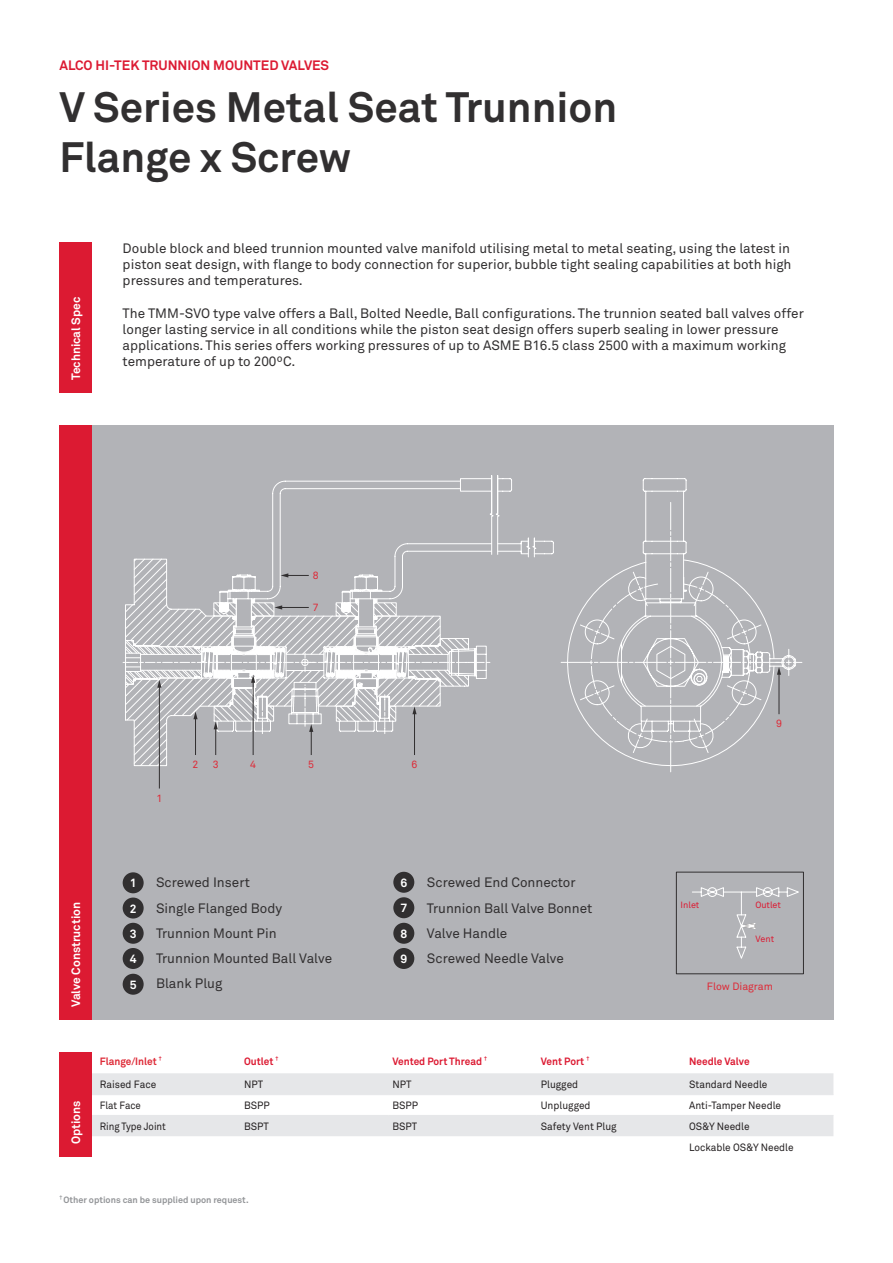
<style>
.page{position:relative;width:893px;height:1263px;background:#fff}
.page>*{position:absolute;margin:0;border:0;box-sizing:border-box;transform-origin:0 0}
.t1{font:700 42px/50.4px "Akkurat";color:#312f30}
.t2{font:13.5px/25.2px "Akkurat";color:#312f30}
.t3{font:700 13.5px "Akkurat";color:#dc1a32}
.t4{font:700 12px/25.2px "Akkurat";color:#fff;text-align:justify}
.t5{font:10.5px/20.7px "Akkurat";color:#231f20;scale:.96 1}
.t6{font:700 10.5px "Akkurat";color:#dc1a32;scale:.96 1}
.t7{font:10.5px "Akkurat";color:#231f20;scale:.92 1}
.t8{font:10.5px "Akkurat";color:#de2a37}
.t9{font:700 10.5px "Akkurat";color:#de2a37;scale:.96 1}
.t10{font:700 9px "Akkurat";color:#939598}
.t11{font:9px "Akkurat";color:#dc1a32}
.t12{font:700 5.25px "Akkurat";color:#939598}
</style>
<div class="page">
<div style="left:92px;top:425px;width:741px;height:595px;background:#b2b3b7"></div>
<svg style="left:272px;top:478px;width:415px;height:24px"></svg>
<svg style="left:272px;top:502px;width:415px;height:271px"></svg>
<svg style="left:122px;top:597px;width:681px;height:137px"></svg>
<hr style="left:159px;top:686px;width:1px;height:102px;background:#312f30">
<svg style="left:561px;top:559px;width:235px;height:209px"></svg>
<svg style="left:124px;top:558px;width:346px;height:208px"></svg>
<div style="left:123px;top:897px;width:21px;height:21px;background:#312f30;border-radius:50%"></div>
<div style="left:123px;top:923px;width:21px;height:21px;background:#312f30;border-radius:50%"></div>
<div style="left:123px;top:948px;width:21px;height:21px;background:#312f30;border-radius:50%"></div>
<div style="left:393px;top:897px;width:21px;height:21px;background:#312f30;border-radius:50%"></div>
<div style="left:393px;top:872px;width:21px;height:21px;background:#312f30;border-radius:50%"></div>
<div style="left:393px;top:923px;width:21px;height:21px;background:#312f30;border-radius:50%"></div>
<div style="left:393px;top:948px;width:21px;height:21px;background:#312f30;border-radius:50%"></div>
<div style="left:123px;top:974px;width:21px;height:21px;background:#312f30;border-radius:50%"></div>
<div style="left:123px;top:872px;width:21px;height:21px;background:#312f30;border-radius:50%"></div>
<svg style="left:92px;top:1073px;width:741px;height:63px;fill:#e6e7e9"></svg>
<hr style="left:92px;top:1094px;width:148px;height:1px;background:#e6e7e9">
<hr style="left:240px;top:1094px;width:148px;height:1px;background:#e6e7e9">
<hr style="left:388px;top:1094px;width:149px;height:1px;background:#e6e7e9">
<hr style="left:537px;top:1094px;width:148px;height:1px;background:#e6e7e9">
<hr style="left:685px;top:1094px;width:148px;height:1px;background:#e6e7e9">
<hr style="left:92px;top:1115px;width:148px;height:1px;background:#e6e7e9">
<hr style="left:240px;top:1115px;width:148px;height:1px;background:#e6e7e9">
<hr style="left:388px;top:1115px;width:149px;height:1px;background:#e6e7e9">
<hr style="left:537px;top:1115px;width:148px;height:1px;background:#e6e7e9">
<hr style="left:685px;top:1115px;width:148px;height:1px;background:#e6e7e9">
<div style="left:60px;top:242px;width:32px;height:151px;background:#dc1a32"></div>
<div style="left:60px;top:425px;width:32px;height:595px;background:#dc1a32"></div>
<div style="left:60px;top:1052px;width:32px;height:105px;background:#dc1a32"></div>
<svg style="left:692px;top:887px;width:107px;height:72px"></svg>
<div style="left:676px;top:872px;width:128px;height:102px;border:1px solid #312f30"></div>
<p class="t3" style="left:60px;top:57px;width:271px">ALCO HI-TEK TRUNNION MOUNTED VALVES</p>
<h1 class="t1" style="left:60px;top:82px;width:559px">V Series Metal Seat Trunnion<br>Flange x Screw</h1>
<p class="t4" style="left:63px;top:380px;width:85px;rotate:-90deg">Technical Spec</p>
<p class="t2" style="left:123px;top:240px;width:670px;line-height:16.2px;text-align:justify">Double block and bleed trunnion mounted valve manifold utilising metal to metal seating, using the latest in piston seat design, with flange to body connection for superior, bubble tight sealing capabilities at both high pressures and temperatures.</p>
<p class="t2" style="left:123px;top:305px;width:683px;line-height:16.2px">The TMM-SVO type valve offers a Ball, Bolted Needle, Ball configurations. The trunnion seated ball valves offer longer lasting service in all conditions while the piston seat design offers superb sealing in lower pressure applications. This series offers working pressures of up to ASME B16.5 class 2500 with a maximum working temperature of up to 200ºC.</p>
<p class="t8" style="left:313px;top:569px;width:7px">8</p>
<p class="t8" style="left:313px;top:601px;width:7px">7</p>
<p class="t8" style="left:156px;top:792px;width:7px">1</p>
<p class="t8" style="left:193px;top:758px;width:7px">2</p>
<p class="t8" style="left:213px;top:758px;width:7px">3</p>
<p class="t8" style="left:250px;top:758px;width:7px">4</p>
<p class="t8" style="left:308px;top:758px;width:7px">5</p>
<p class="t8" style="left:412px;top:758px;width:7px">6</p>
<p class="t8" style="left:776px;top:717px;width:7px">9</p>
<p class="t4" style="left:63px;top:1007px;width:107px;rotate:-90deg">Valve Construction</p>
<p class="t2" style="left:156px;top:870px;width:178px">Screwed Insert<br>Single Flanged Body<br>Trunnion Mount Pin<br>Trunnion Mounted Ball Valve<br>Blank Plug</p>
<p class="t2" style="left:427px;top:870px;width:167px">Screwed End Connector<br>Trunnion Ball Valve Bonnet<br>Valve Handle<br>Screwed Needle Valve</p>
<p class="t4" style="left:400px;top:870px;width:8px">6</p>
<p class="t4" style="left:130px;top:871px;width:8px">1</p>
<p class="t4" style="left:130px;top:896px;width:8px">2<br>3<br>4</p>
<p class="t4" style="left:400px;top:896px;width:8px">7</p>
<p class="t4" style="left:400px;top:921px;width:8px">8<br>9</p>
<p class="t4" style="left:130px;top:972px;width:8px">5</p>
<p class="t11" style="left:681px;top:900px;width:20px">Inlet</p>
<p class="t11" style="left:755px;top:900px;width:27px">Outlet</p>
<p class="t11" style="left:756px;top:934px;width:20px">Vent</p>
<p class="t8" style="left:707px;top:980px;width:67px">Flow Diagram</p>
<p class="t4" style="left:63px;top:1144px;width:45px;rotate:-90deg">Options</p>
<p class="t9" style="left:100px;top:1054px;width:66px">Flange/Inlet <sup>†</sup></p>
<p class="t6" style="left:244px;top:1054px;width:37px">Outlet <sup>†</sup></p>
<p class="t6" style="left:392px;top:1054px;width:100px">Vented Port Thread <sup>†</sup></p>
<p class="t6" style="left:541px;top:1054px;width:52px">Vent Port <sup>†</sup></p>
<p class="t6" style="left:689px;top:1054px;width:64px">Needle Valve</p>
<p class="t5" style="left:100px;top:1074px;width:60px">Raised Face</p>
<p class="t5" style="left:244px;top:1074px;width:21px">NPT</p>
<p class="t5" style="left:392px;top:1074px;width:21px">NPT</p>
<p class="t5" style="left:541px;top:1074px;width:41px">Plugged</p>
<p class="t5" style="left:689px;top:1074px;width:83px">Standard Needle</p>
<p class="t7" style="left:100px;top:1099px;width:46px">Flat Face</p>
<p class="t5" style="left:244px;top:1095px;width:28px">BSPP</p>
<p class="t5" style="left:392px;top:1095px;width:28px">BSPP</p>
<p class="t5" style="left:541px;top:1095px;width:53px">Unplugged</p>
<p class="t5" style="left:689px;top:1095px;width:97px">Anti-Tamper Needle</p>
<p class="t7" style="left:100px;top:1120px;width:73px">Ring Type Joint</p>
<p class="t5" style="left:244px;top:1116px;width:27px">BSPT</p>
<p class="t5" style="left:392px;top:1116px;width:27px">BSPT</p>
<p class="t5" style="left:541px;top:1116px;width:81px">Safety Vent Plug</p>
<p class="t5" style="left:689px;top:1116px;width:110px">OS&amp;Y Needle<br>Lockable OS&amp;Y Needle</p>
<p class="t12" style="left:60px;top:1193px;width:4px">†</p>
<p class="t10" style="left:64px;top:1194px;width:187px">Other options can be supplied upon request.</p>
</div>
